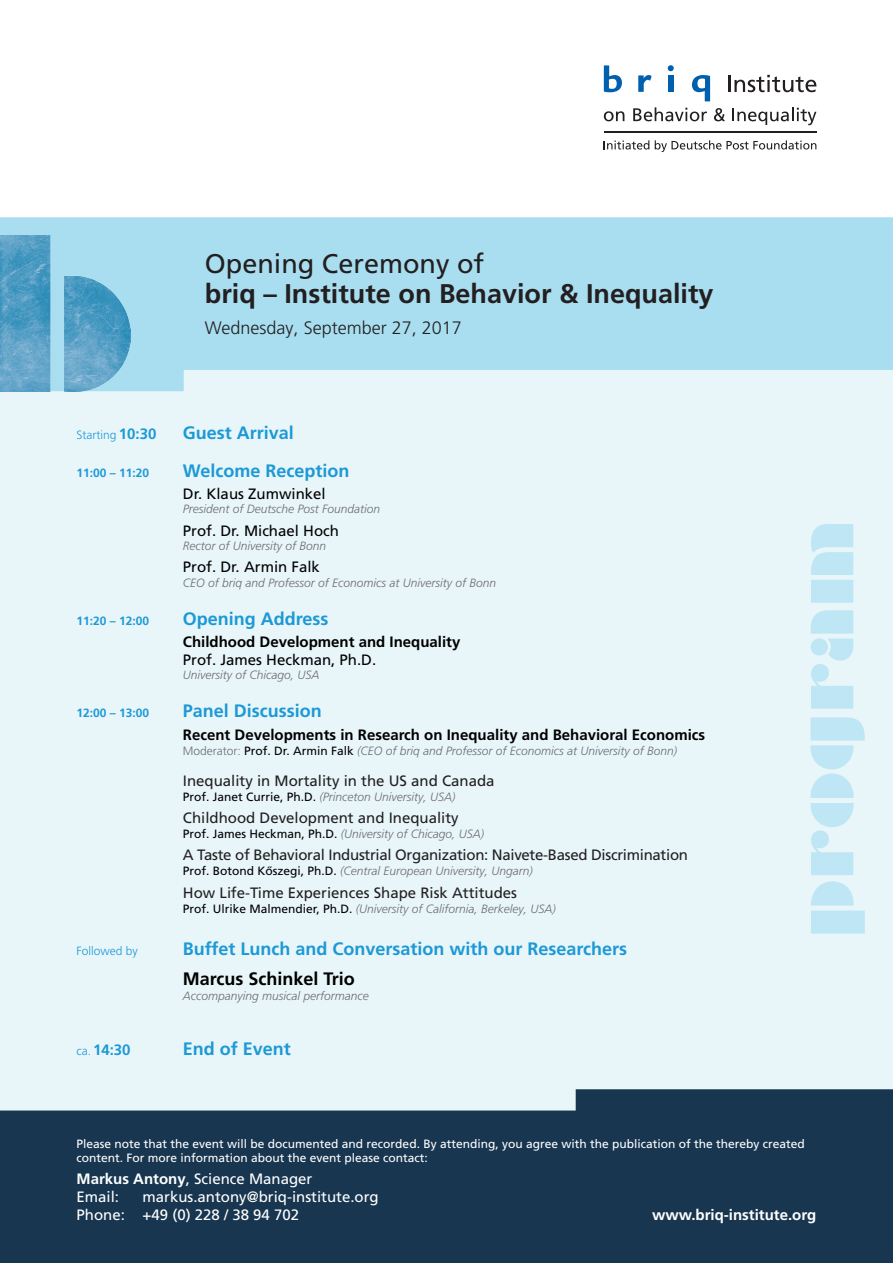
<style>
.page{position:relative;width:893px;height:1263px;background:#fff}
.page>*{position:absolute;margin:0;border:0;box-sizing:border-box;transform-origin:0 0}
.t1{font:75px "Braggadocio";color:#bee6f4}
.t2{font:700 27px "Frutiger LT Pro";color:#231f20}
.t3{font:27px "Frutiger LT Pro";color:#231f20}
.Titelzeile{font:700 18px "Frutiger LT Pro";color:#1d99d6}
.t4{font:300 18px "Frutiger LT Pro";color:#231f20}
.Titelzeile-2{font:700 18px "Frutiger LT Pro";color:#010000}
.t5{font:15px "Frutiger LT Pro";color:#231f20}
.Titelzeile-3{font:700 15px "Frutiger LT Pro";color:#010000}
.t6{font:15px "Frutiger LT Pro";color:#fff}
.Namenzeile{font:15px "Frutiger LT Pro";color:#010000}
.t7{font:15px "Frutiger LT Pro";letter-spacing:-.02em;color:#231f20}
.t8{font:700 15px "Frutiger LT Pro";color:#fff}
.Titelzeile-4{font:700 15px "Frutiger LT Pro";color:#1d99d6}
.Namenzeile-2{font:italic 300 12px "Frutiger LT Pro";color:#6c6d70}
.t9{font:12px/14.4px "Frutiger LT Pro";color:#fff}
.Affiliationszeile{font:italic 300 12px "Frutiger LT Pro";color:#6c6d70}
.Titelzeile-5{font:700 12px "Frutiger LT Pro";color:#1d99d6}
.Titelzeile-6{font:italic 300 12px "Frutiger LT Pro";color:#6c6d70}
.Titelzeile-7{font:300 12px "Frutiger LT Pro";color:#1d99d6}
.s1{font-weight:700;font-size:15px}
.s2{font-style:normal}
.s3{font-weight:400;font-style:normal;color:#010000}
.s4{font-weight:300;font-size:12px}
.s5{font-weight:700}
</style>
<div class="page">
<div style="left:0;top:357px;width:893px;height:800px;background:#e8f6fa"></div>
<svg style="left:0;top:1089px;width:893px;height:174px;background:#29455d"></svg>
<svg style="left:0;top:217px;width:893px;height:174px;background:#afe0f1"></svg>
<img style="left:0;top:235px;width:130px;height:156px">
<svg style="left:728px;top:75px;width:88px;height:17px"></svg>
<svg style="left:633px;top:107px;width:74px;height:14px"></svg>
<svg style="left:714px;top:108px;width:11px;height:13px"></svg>
<svg style="left:732px;top:107px;width:84px;height:18px"></svg>
<hr style="left:604px;top:131px;width:212px;height:1px;background:#231f20">
<svg style="left:604px;top:140px;width:45px;height:10px"></svg>
<svg style="left:655px;top:140px;width:161px;height:12px"></svg>
<svg style="left:638px;top:75px;width:13px;height:17px"></svg>
<div style="left:668px;top:75px;width:5px;height:17px;background:#0160ae"></div>
<svg style="left:604px;top:65px;width:18px;height:27px"></svg>
<svg style="left:692px;top:75px;width:18px;height:26px"></svg>
<svg style="left:668px;top:65px;width:6px;height:6px"></svg>
<svg style="left:604px;top:111px;width:20px;height:10px"></svg>
<p class="t3" style="left:205px;top:248px;width:281px">Opening Ceremony of</p>
<p class="t2" style="left:205px;top:278px;width:510px">briq – Institute on Behavior &amp; Inequality</p>
<p class="t4" style="left:205px;top:317px;width:258px">Wednesday, September 27, 2017</p>
<p class="Titelzeile-7" style="left:77px;top:428px;width:81px">Starting <span class="s1">10:30</span></p>
<p class="Titelzeile" style="left:183px;top:422px;width:113px">Guest Arrival</p>
<p class="Titelzeile-5" style="left:77px;top:465px;width:74px">11:00 – 11:20</p>
<p class="Titelzeile" style="left:183px;top:460px;width:168px">Welcome Reception</p>
<p class="Namenzeile" style="left:183px;top:485px;width:144px">Dr. Klaus Zumwinkel</p>
<p class="Affiliationszeile" style="left:183px;top:502px;width:199px">President of Deutsche Post Foundation</p>
<p class="Namenzeile" style="left:183px;top:522px;width:158px">Prof. Dr. Michael Hoch</p>
<p class="Affiliationszeile" style="left:183px;top:539px;width:145px">Rector of University of Bonn</p>
<p class="Namenzeile" style="left:183px;top:558px;width:138px">Prof. Dr. Armin Falk</p>
<p class="Affiliationszeile" style="left:183px;top:576px;width:315px">CEO of briq and Professor of Economics at University of Bonn</p>
<p class="Titelzeile-5" style="left:77px;top:613px;width:74px">11:20 – 12:00</p>
<p class="Titelzeile" style="left:183px;top:608px;width:147px">Opening Address</p>
<p class="Titelzeile-3" style="left:183px;top:633px;width:279px">Childhood Development and Inequality</p>
<p class="Namenzeile" style="left:183px;top:651px;width:195px">Prof. James Heckman, Ph.D.</p>
<p class="Affiliationszeile" style="left:183px;top:668px;width:138px">University of Chicago, USA</p>
<p class="Titelzeile-5" style="left:77px;top:706px;width:74px">12:00 – 13:00</p>
<p class="Titelzeile" style="left:183px;top:700px;width:140px">Panel Discussion</p>
<p class="Titelzeile-3" style="left:183px;top:725px;width:524px">Recent Developments in Research on Inequality and Behavioral Economics</p>
<p class="Namenzeile-2" style="left:183px;top:743px;width:496px"><span class="s2">Moderator:</span> <span class="s3">Prof. Dr. Armin Falk</span> (CEO of briq and Professor of Economics at University of Bonn)</p>
<p class="t5" style="left:183px;top:772px;width:313px">Inequality in Mortality in the US and Canada</p>
<p class="Namenzeile-2" style="left:183px;top:790px;width:274px"><span class="s3">Prof. Janet Currie, Ph.D.</span> (Princeton University, USA)</p>
<p class="t5" style="left:183px;top:809px;width:277px">Childhood Development and Inequality</p>
<p class="Namenzeile-2" style="left:183px;top:827px;width:303px"><span class="s3">Prof. James Heckman, Ph.D.</span> (University of Chicago, USA)</p>
<p class="t7" style="left:183px;top:846px;width:507px">A Taste of Behavioral Industrial Organization: Naivete-Based Discrimination</p>
<p class="Namenzeile-2" style="left:183px;top:864px;width:352px"><span class="s3">Prof. Botond Kőszegi, Ph.D.</span> (Central European University, Ungarn)</p>
<p class="t5" style="left:183px;top:884px;width:336px">How Life-Time Experiences Shape Risk Attitudes</p>
<p class="Namenzeile-2" style="left:183px;top:901px;width:374px"><span class="s3">Prof. Ulrike Malmendier, Ph.D.</span> (University of California, Berkeley, USA)</p>
<p class="Titelzeile-7" style="left:77px;top:944px;width:63px">Followed by</p>
<p class="Titelzeile" style="left:183px;top:938px;width:446px">Buffet Lunch and Conversation with our Researchers</p>
<p class="Titelzeile-2" style="left:183px;top:968px;width:174px">Marcus Schinkel Trio</p>
<p class="Titelzeile-6" style="left:183px;top:988px;width:188px">Accompanying musical performance</p>
<p class="Titelzeile-4" style="left:77px;top:1040px;width:56px"><span class="s4">ca.</span> 14:30</p>
<p class="Titelzeile" style="left:183px;top:1038px;width:110px">End of Event</p>
<p class="t1" style="left:779px;top:938px;width:419px;rotate:-90deg">program</p>
<p class="t9" style="left:77px;top:1136px;width:730px">Please note that the event will be documented and recorded. By attending, you agree with the publication of the thereby created content. For more information about the event please contact:</p>
<p class="t6" style="left:77px;top:1170px;width:237px"><span class="s5">Markus Antony</span>, Science Manager</p>
<p class="t6" style="left:77px;top:1188px;width:44px">Email:</p>
<p class="t6" style="left:143px;top:1188px;width:238px">markus.antony@briq-institute.org</p>
<p class="t6" style="left:77px;top:1206px;width:224px">Phone: +49 (0) 228 / 38 94 702</p>
<p class="t8" style="left:652px;top:1206px;width:166px">www.briq-institute.org</p>
</div>
